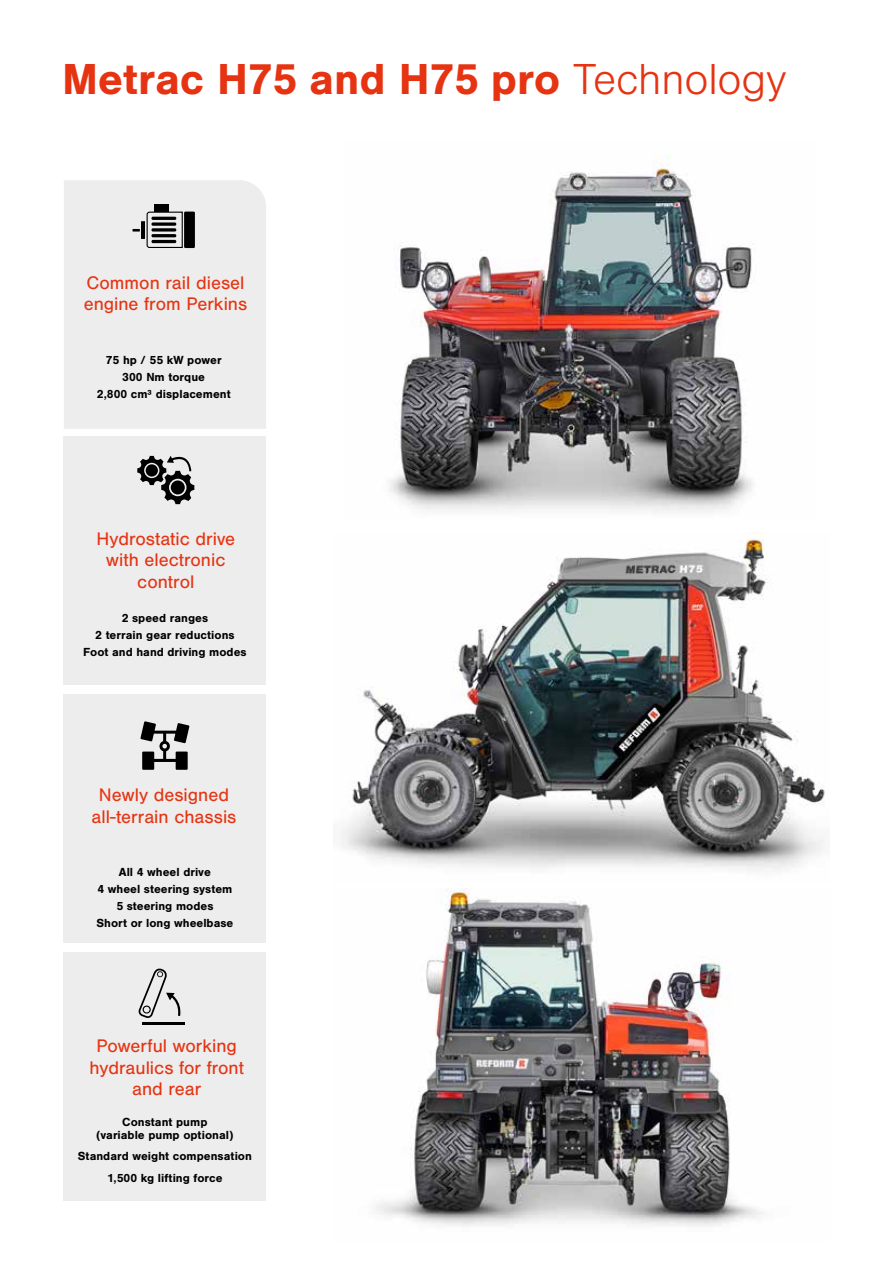
<style>
.page{position:relative;width:893px;height:1263px;background:#fff}
.page>*{position:absolute;margin:0;border:0;box-sizing:border-box;transform-origin:0 0}
.t1{font:700 45px "Nimbus San";letter-spacing:-.005em;color:#e63312}
.t2{font:18.9px/21.6px "Nimbus San";color:#e63312;text-align:center}
.t3{font:700 12.15px/17px "Nimbus San";color:#000;text-align:center}
.s1{font-weight:300}
</style>
<div class="page">
<img style="left:390px;top:156px;width:363px;height:356px">
<img style="left:341px;top:533px;width:484px;height:337px">
<img style="left:375px;top:889px;width:389px;height:337px">
<div style="left:64px;top:180px;width:202px;height:249px;background:#ededed"></div>
<div style="left:64px;top:436px;width:202px;height:249px;background:#ededed"></div>
<div style="left:64px;top:694px;width:202px;height:248px;background:#ededed"></div>
<div style="left:64px;top:952px;width:202px;height:249px;background:#ededed"></div>
<svg style="left:140px;top:721px;width:49px;height:49px"></svg>
<hr style="left:142px;top:1022px;width:43px;height:2px;background:#000">
<svg style="left:138px;top:969px;width:43px;height:49px"></svg>
<svg style="left:137px;top:455px;width:58px;height:49px"></svg>
<div style="left:184px;top:212px;width:11px;height:36px;background:#000"></div>
<svg style="left:146px;top:211px;width:37px;height:38px"></svg>
<hr style="left:151px;top:217px;width:25px;height:3px;background:#000">
<svg style="left:151px;top:222px;width:25px;height:4px"></svg>
<svg style="left:151px;top:228px;width:25px;height:4px"></svg>
<hr style="left:151px;top:234px;width:25px;height:3px;background:#000">
<hr style="left:151px;top:240px;width:25px;height:3px;background:#000">
<div style="left:154px;top:205px;width:15px;height:7px;background:#000"></div>
<hr style="left:141px;top:221px;width:4px;height:18px;background:#000">
<svg style="left:133px;top:229px;width:7px;height:3px"></svg>
<h1 class="t1" style="left:62px;top:54px;width:726px">Metrac H75 and H75 pro <span class="s1">Technology</span></h1>
<h2 class="t2" style="left:84px;top:272px;width:165px;text-align:left">Common rail diesel engine from Perkins</h2>
<p class="t3" style="left:97px;top:351px;width:135px">75 hp / 55 kW power<br>300 Nm torque<br>2,800 cm³ displacement</p>
<h2 class="t2" style="left:96px;top:528px;width:140px">Hydrostatic drive with electronic control</h2>
<p class="t3" style="left:83px;top:610px;width:165px">2 speed ranges<br>2 terrain gear reductions<br>Foot and hand driving modes</p>
<h2 class="t2" style="left:92px;top:784px;width:146px">Newly designed all-terrain chassis</h2>
<p class="t3" style="left:96px;top:863px;width:139px">All 4 wheel drive<br>4 wheel steering system<br>5 steering modes<br>Short or long wheelbase</p>
<h2 class="t2" style="left:90px;top:1035px;width:156px">Powerful working hydraulics for front and rear</h2>
<p class="t3" style="left:96px;top:1115px;width:139px;line-height:13.5px">Constant pump<br>(variable pump optional)</p>
<p class="t3" style="left:78px;top:1146px;width:176px;line-height:21.1px">Standard weight compensation<br>1,500 kg lifting force</p>
</div>
